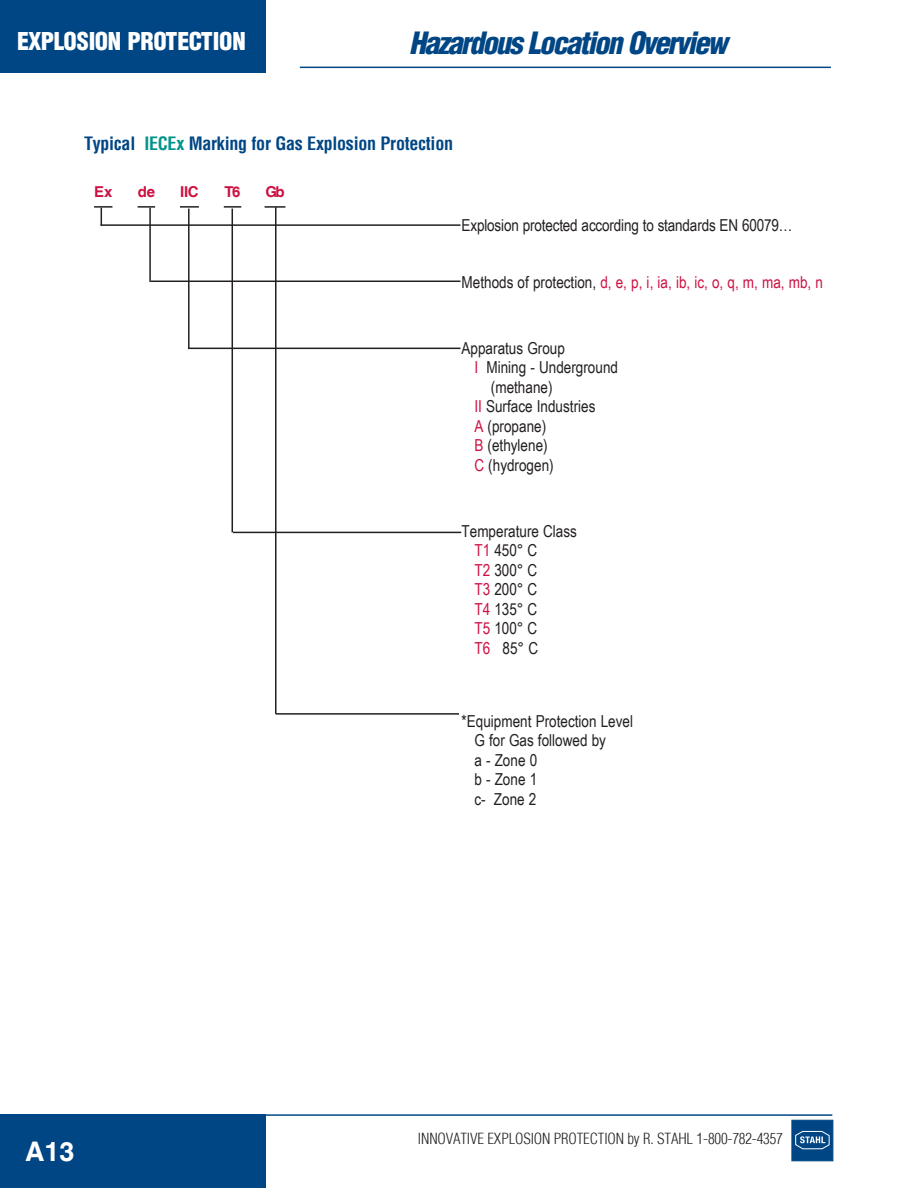
<style>
.page{position:relative;width:918px;height:1188px;background:#fff}
.page>*{position:absolute;margin:0;border:0;box-sizing:border-box;transform-origin:0 0}
.t1{font:italic 900 condensed 30px "Helvetica LT";letter-spacing:-.055em;color:#004684}
.t2{font:700 27px "Helvetica LT";color:#fff}
.t3{font:900 condensed 24px "Helvetica LT";letter-spacing:-.02em;color:#fff}
.BlueItalSub{font:700 condensed 18px "Helvetica LT";letter-spacing:-.015em;color:#004684}
.t4{font:16.5px/19.5px "Arial Narrow";color:#231f20}
.t5{font:16.5px "Arial Narrow";color:#cd1141}
.Body_text{font:300 condensed 15px "Helvetica LT";letter-spacing:-.01em;color:#231f20}
.t6{font:700 15px "Helvetica LT";letter-spacing:-.015em;color:#cd1141}
.s1{color:#00948b}
.s2{color:#231f20}
.s3{color:#cd1141}
</style>
<div class="page">
<svg style="left:138px;top:206px;width:17px;height:2px"></svg>
<svg style="left:180px;top:206px;width:19px;height:2px"></svg>
<svg style="left:224px;top:206px;width:17px;height:2px"></svg>
<svg style="left:94px;top:206px;width:18px;height:18px"></svg>
<hr style="left:100px;top:224px;width:360px;height:2px;background:#231f20">
<hr style="left:149px;top:208px;width:2px;height:74px;background:#231f20">
<hr style="left:188px;top:209px;width:2px;height:139px;background:#231f20">
<hr style="left:151px;top:281px;width:309px;height:1px;background:#231f20">
<hr style="left:232px;top:209px;width:1px;height:323px;background:#231f20">
<hr style="left:188px;top:348px;width:272px;height:1px;background:#231f20">
<hr style="left:275px;top:207px;width:2px;height:507px;background:#231f20">
<hr style="left:233px;top:532px;width:228px;height:1px;background:#231f20">
<hr style="left:276px;top:713px;width:183px;height:2px;background:#231f20">
<hr style="left:265px;top:206px;width:20px;height:2px;background:#231f20">
<div style="left:0;top:0;width:265px;height:73px;background:#004684"></div>
<div style="left:0;top:1114px;width:265px;height:74px;background:#004684"></div>
<hr style="left:0;top:1114px;width:832px;height:2px;background:#004684">
<hr style="left:300px;top:67px;width:531px;height:1px;background:#004684">
<div style="left:791px;top:1120px;width:42px;height:41px;background:#004684;border:1px solid #004684"></div>
<svg style="left:795px;top:1131px;width:35px;height:18px"></svg>
<p class="t3" style="left:17px;top:26px;width:230px">EXPLOSION PROTECTION</p>
<p class="t1" style="left:409px;top:24px;width:320px">Hazardous Location Overview</p>
<p class="BlueItalSub" style="left:84px;top:132px;width:371px">Typical <span class="s1">IECEx</span> Marking for Gas Explosion Protection</p>
<p class="t6" style="left:94px;top:183px;width:20px">Ex</p>
<p class="t6" style="left:138px;top:183px;width:19px">de</p>
<p class="t6" style="left:180px;top:183px;width:20px">IIC</p>
<p class="t6" style="left:225px;top:183px;width:18px">T6</p>
<p class="t6" style="left:265px;top:183px;width:21px">Gb</p>
<p class="t2" style="left:25px;top:1135px;width:51px">A13</p>
<p class="t4" style="left:462px;top:214px;width:332px">Explosion protected according to standards EN 60079…</p>
<p class="t5" style="left:462px;top:270px;width:363px"><span class="s2">Methods of protection,</span> d, e, p, i, ia, ib, ic, o, q, m, ma, mb, n</p>
<p class="t4" style="left:462px;top:337px;width:105px">Apparatus Group</p>
<p class="t4" style="left:474px;top:357px;width:145px"><span class="s3">I</span> Mining - Underground</p>
<p class="t4" style="left:491px;top:376px;width:63px">(methane)</p>
<p class="t4" style="left:474px;top:396px;width:123px"><span class="s3">II</span> Surface Industries</p>
<p class="t4" style="left:474px;top:415px;width:73px"><span class="s3">A</span> (propane)</p>
<p class="t4" style="left:474px;top:435px;width:75px"><span class="s3">B</span> (ethylene)</p>
<p class="t4" style="left:474px;top:454px;width:81px"><span class="s3">C</span> (hydrogen)</p>
<p class="t4" style="left:474px;top:520px;width:104px;text-indent:-13px">Temperature Class<br><span class="s3">T1</span> 450° C<br><span class="s3">T2</span> 300° C<br><span class="s3">T3</span> 200° C<br><span class="s3">T4</span> 135° C<br><span class="s3">T5</span> 100° C<br><span class="s3">T6</span> 85° C</p>
<p class="t4" style="left:474px;top:710px;width:160px;text-indent:-13px">*Equipment Protection Level<br>G for Gas followed by<br>a - Zone 0<br>b - Zone 1<br>c- Zone 2</p>
<p class="Body_text" style="left:418px;top:1130px;width:366px">INNOVATIVE EXPLOSION PROTECTION by R. STAHL 1-800-782-4357</p>
</div>
